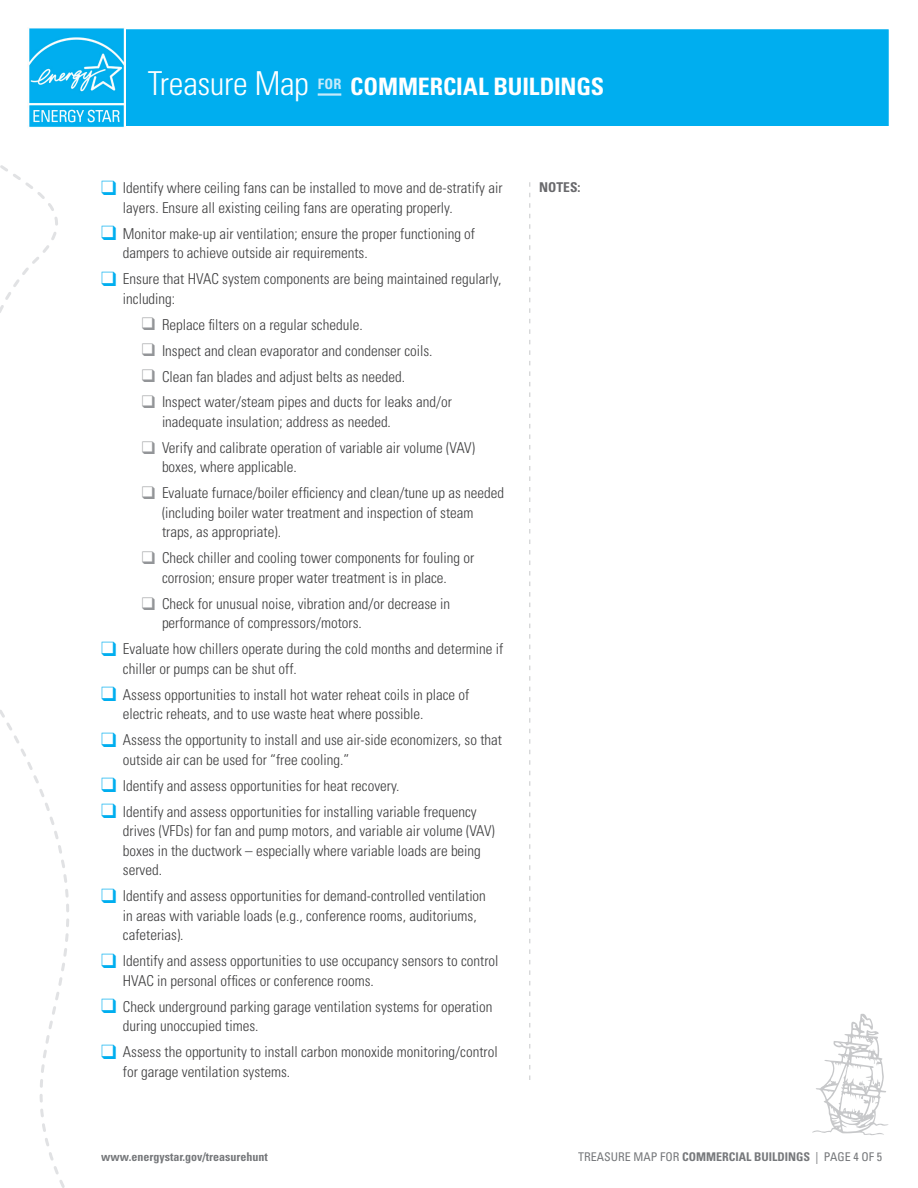
<style>
.page{position:relative;width:918px;height:1188px;background:#fff}
.page>*{position:absolute;margin:0;border:0;box-sizing:border-box;transform-origin:0 0}
.t1{font:300 condensed 33px "Univers LT Std";letter-spacing:-.015em;color:#fff}
.t2{font:700 condensed 24px "Univers LT Std";letter-spacing:-.005em;color:#fff}
.t3{font:300 condensed 15px/19.5px "Univers LT Std";color:#3e3e3f}
.t4{font:700 condensed 13.5px "Univers LT Std";color:#69696c}
.t5{font:condensed 12px "Univers LT Std";color:#76787b}
.t6{font:700 condensed 12px "Univers LT Std";color:#76787b}
.s1{color:#00aeef}
.s2{color:#939598}
.s3{font-weight:700}
</style>
<div class="page">
<svg style="left:0;top:165px;width:69px;height:1023px"></svg>
<div style="left:120px;top:27px;width:771px;height:101px;background:#00aeef;border:2px solid #fff"></div>
<img style="left:29px;top:27px;width:97px;height:101px">
<hr style="left:318px;top:93px;width:23px;height:3px;background:#c6eafa">
<svg style="left:529px;top:182px;width:1px;height:898px"></svg>
<svg style="left:812px;top:1013px;width:77px;height:122px"></svg>
<h1 class="t1" style="left:148px;top:64px;width:163px">Treasure Map</h1>
<h2 class="t2" style="left:318px;top:72px;width:288px"><sup>FOR</sup> COMMERCIAL BUILDINGS</h2>
<p class="t3" style="left:123px;top:178px;width:381px;text-indent:-22px"><span class="s1">❑</span> Identify where ceiling fans can be installed to move and de-stratify air layers. Ensure all existing ceiling fans are operating properly.</p>
<p class="t3" style="left:123px;top:224px;width:354px;text-indent:-22px"><span class="s1">❑</span> Monitor make-up air ventilation; ensure the proper functioning of dampers to achieve outside air requirements.</p>
<p class="t3" style="left:123px;top:269px;width:380px;text-indent:-22px"><span class="s1">❑</span> Ensure that HVAC system components are being maintained regularly, including:</p>
<p class="t3" style="left:142px;top:315px;width:222px"><span class="s2">❑</span> Replace filters on a regular schedule.</p>
<p class="t3" style="left:142px;top:341px;width:292px"><span class="s2">❑</span> Inspect and clean evaporator and condenser coils.</p>
<p class="t3" style="left:142px;top:366px;width:265px"><span class="s2">❑</span> Clean fan blades and adjust belts as needed.</p>
<p class="t3" style="left:162px;top:392px;width:291px;text-indent:-20px"><span class="s2">❑</span> Inspect water/steam pipes and ducts for leaks and/or inadequate insulation; address as needed.</p>
<p class="t3" style="left:162px;top:438px;width:315px;text-indent:-20px"><span class="s2">❑</span> Verify and calibrate operation of variable air volume (VAV) boxes, where applicable.</p>
<p class="t3" style="left:162px;top:483px;width:344px;text-indent:-20px"><span class="s2">❑</span> Evaluate furnace/boiler efficiency and clean/tune up as needed (including boiler water treatment and inspection of steam traps, as appropriate).</p>
<p class="t3" style="left:142px;top:548px;width:334px;text-align:center"><span class="s2">❑</span> Check chiller and cooling tower components for fouling or corrosion; ensure proper water treatment is in place.</p>
<p class="t3" style="left:162px;top:594px;width:290px;text-indent:-20px"><span class="s2">❑</span> Check for unusual noise, vibration and/or decrease in performance of compressors/motors.</p>
<p class="t3" style="left:123px;top:639px;width:382px;text-indent:-22px"><span class="s1">❑</span> Evaluate how chillers operate during the cold months and determine if chiller or pumps can be shut off.</p>
<p class="t3" style="left:123px;top:685px;width:348px;text-indent:-22px"><span class="s1">❑</span> Assess opportunities to install hot water reheat coils in place of electric reheats, and to use waste heat where possible.</p>
<p class="t3" style="left:123px;top:730px;width:381px;text-indent:-22px"><span class="s1">❑</span> Assess the opportunity to install and use air-side economizers, so that outside air can be used for “free cooling.”</p>
<p class="t3" style="left:101px;top:776px;width:300px"><span class="s1">❑</span> Identify and assess opportunities for heat recovery.</p>
<p class="t3" style="left:123px;top:802px;width:374px;text-indent:-22px"><span class="s1">❑</span> Identify and assess opportunities for installing variable frequency drives (VFDs) for fan and pump motors, and variable air volume (VAV) boxes in the ductwork – especially where variable loads are being served.</p>
<p class="t3" style="left:123px;top:886px;width:365px;text-indent:-22px"><span class="s1">❑</span> Identify and assess opportunities for demand-controlled ventilation in areas with variable loads (e.g., conference rooms, auditoriums, cafeterias).</p>
<p class="t3" style="left:123px;top:951px;width:377px;text-indent:-22px"><span class="s1">❑</span> Identify and assess opportunities to use occupancy sensors to control<br>HVAC in personal offices or conference rooms.</p>
<p class="t3" style="left:123px;top:997px;width:371px;text-indent:-22px"><span class="s1">❑</span> Check underground parking garage ventilation systems for operation during unoccupied times.</p>
<p class="t3" style="left:123px;top:1042px;width:376px;text-indent:-22px"><span class="s1">❑</span> Assess the opportunity to install carbon monoxide monitoring/control for garage ventilation systems.</p>
<p class="t4" style="left:539px;top:179px;width:43px">NOTES:</p>
<p class="t6" style="left:101px;top:1149px;width:168px">www.energystar.gov/treasurehunt</p>
<p class="t5" style="left:578px;top:1149px;width:305px">TREASURE MAP FOR <span class="s3">COMMERCIAL BUILDINGS</span> | PAGE 4 OF 5</p>
</div>
